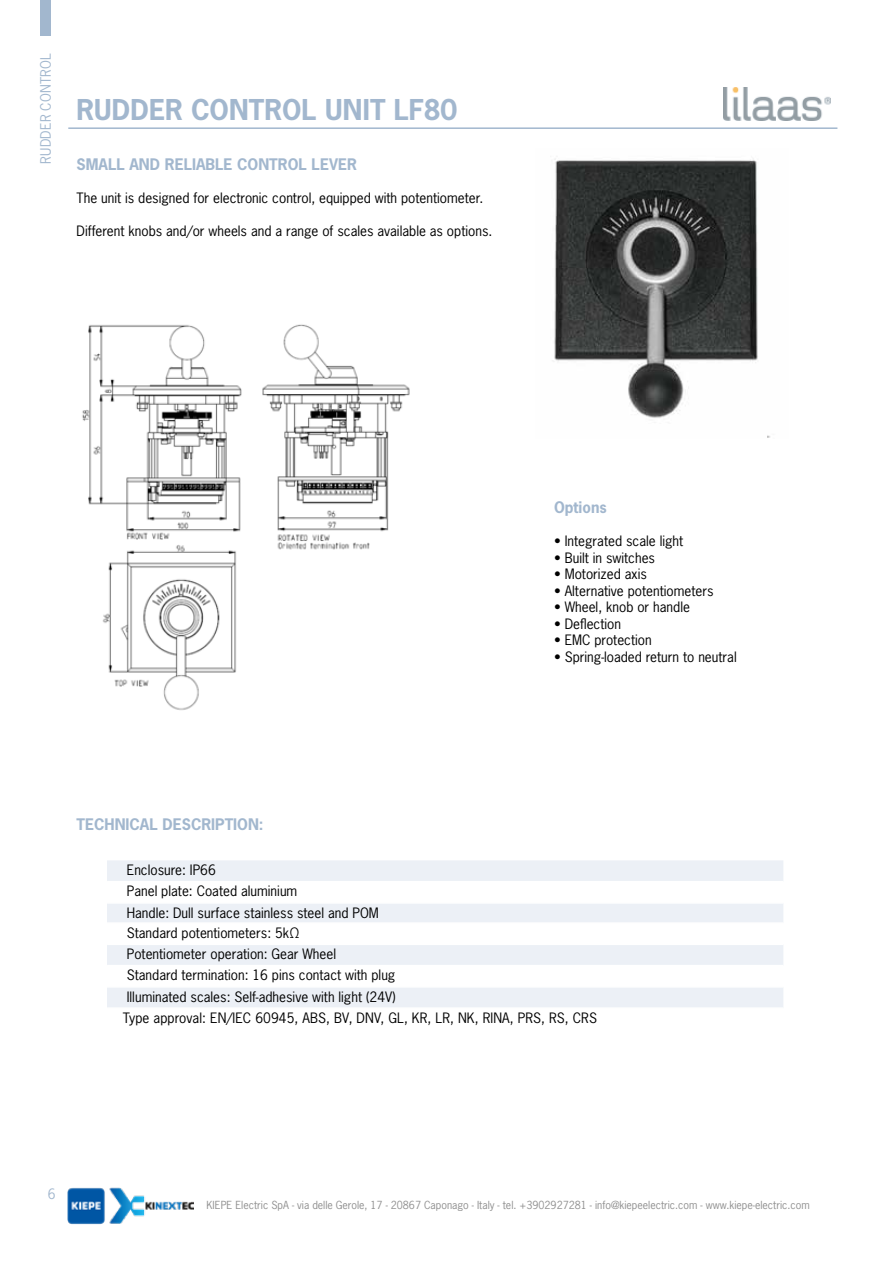
<style>
.page{position:relative;width:893px;height:1263px;background:#fff}
.page>*{position:absolute;margin:0;border:0;box-sizing:border-box;transform-origin:0 0}
.t1{font:700 27px "News Gothic Std";letter-spacing:.005em;color:#a2b7ce}
.t2{font:700 15px "News Gothic Std";color:#a2b7ce}
.t3{font:13.5px/21.1px "News Gothic Std";color:#000}
.t4{font:13.5px "News Gothic Std";letter-spacing:.015em;color:#a2b7ce}
.t5{font:10.5px "News Gothic Std";color:#909090}
</style>
<div class="page">
<img style="left:554px;top:158px;width:216px;height:280px">
<img style="left:82px;top:324px;width:328px;height:386px">
<svg style="left:107px;top:860px;width:676px;height:147px;fill:#ecf0f6"></svg>
<hr style="left:107px;top:881px;width:676px;height:1px;background:#fff">
<hr style="left:107px;top:902px;width:676px;height:2px;background:#fff">
<hr style="left:107px;top:922px;width:676px;height:2px;background:#fff">
<hr style="left:107px;top:943px;width:676px;height:2px;background:#fff">
<hr style="left:107px;top:965px;width:676px;height:1px;background:#fff">
<hr style="left:107px;top:986px;width:676px;height:2px;background:#fff">
<hr style="left:68px;top:127px;width:769px;height:2px;background:#a2b7ce">
<img style="left:68px;top:1187px;width:125px;height:38px">
<div style="left:40px;top:0;width:11px;height:36px;background:#a2b7ce"></div>
<img style="left:724px;top:88px;width:107px;height:33px">
<p class="t4" style="left:37px;top:164px;width:112px;rotate:-90deg">RUDDER CONTROL</p>
<h1 class="t1" style="left:77px;top:92px;width:382px">RUDDER CONTROL UNIT LF80</h1>
<p class="t2" style="left:77px;top:154px;width:282px">SMALL AND RELIABLE CONTROL LEVER</p>
<p class="t3" style="left:77px;top:187px;width:408px">The unit is designed for electronic control, equipped with potentiometer.</p>
<p class="t3" style="left:77px;top:220px;width:417px">Different knobs and/or wheels and a range of scales available as options.</p>
<p class="t2" style="left:77px;top:814px;width:189px">TECHNICAL DESCRIPTION:</p>
<p class="t2" style="left:554px;top:498px;width:54px">Options</p>
<p class="t3" style="left:554px;top:531px;width:131px">• Integrated scale light</p>
<p class="t3" style="left:554px;top:547px;width:103px">• Built in switches</p>
<p class="t3" style="left:554px;top:564px;width:94px">• Motorized axis</p>
<p class="t3" style="left:554px;top:580px;width:161px">• Alternative potentiometers</p>
<p class="t3" style="left:554px;top:597px;width:137px">• Wheel, knob or handle</p>
<p class="t3" style="left:554px;top:613px;width:69px">• Deflection</p>
<p class="t3" style="left:554px;top:630px;width:99px">• EMC protection</p>
<p class="t3" style="left:554px;top:646px;width:184px">• Spring-loaded return to neutral</p>
<p class="t3" style="left:123px;top:859px;width:476px">Enclosure: IP66<br>Panel plate: Coated aluminium<br>Handle: Dull surface stainless steel and POM<br>Standard potentiometers: 5kΩ<br>Potentiometer operation: Gear Wheel<br>Standard termination: 16 pins contact with plug<br>Illuminated scales: Self-adhesive with light (24V)<br>Type approval: EN/IEC 60945, ABS, BV, DNV, GL, KR, LR, NK, RINA, PRS, RS, CRS</p>
<p class="t4" style="left:48px;top:1185px;width:9px">6</p>
<p class="t5" style="left:207px;top:1199px;width:605px">KIEPE Electric SpA - via delle Gerole, 17 - 20867 Caponago - Italy - tel. +3902927281 - info@kiepeelectric.com - www.kiepe-electric.com</p>
</div>
